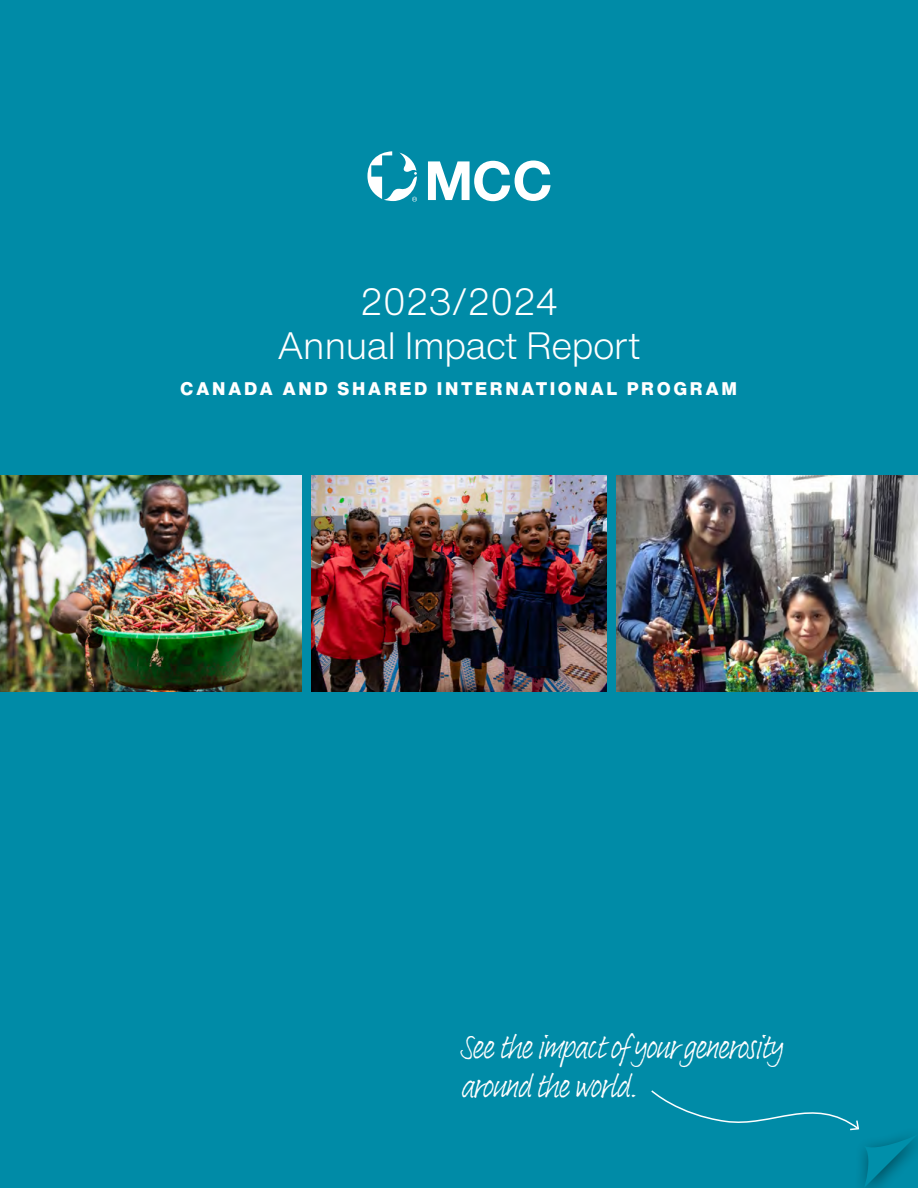
<style>
.page{position:relative;width:918px;height:1188px;background:#008ba7}
.page>*{position:absolute;margin:0;border:0;box-sizing:border-box;transform-origin:0 0}
.t1{font:300 37.5px/43.5px "Helvetica Now Text";letter-spacing:-.03em;color:#fff;text-align:center}
.t2{font:33px/39px "Adobe Handwriting Frank";letter-spacing:-.04em;color:#fff}
.t3{font:800 18px "Helvetica Now Text";letter-spacing:.14em;color:#fff}
</style>
<div class="page">
<img style="left:311px;top:476px;width:296px;height:216px">
<img style="left:617px;top:476px;width:301px;height:216px">
<img style="left:0;top:476px;width:301px;height:216px">
<svg style="left:428px;top:161px;width:123px;height:40px"></svg>
<svg style="left:367px;top:151px;width:50px;height:51px"></svg>
<svg style="left:651px;top:1090px;width:265px;height:98px"></svg>
<p class="t1" style="left:277px;top:279px;width:365px">2023/2024<br>Annual Impact Report</p>
<p class="t3" style="left:180px;top:375px;width:558px">CANADA AND SHARED INTERNATIONAL PROGRAM</p>
<p class="t2" style="left:459px;top:1028px;width:325px">See the impact of your generosity around the world.</p>
</div>
